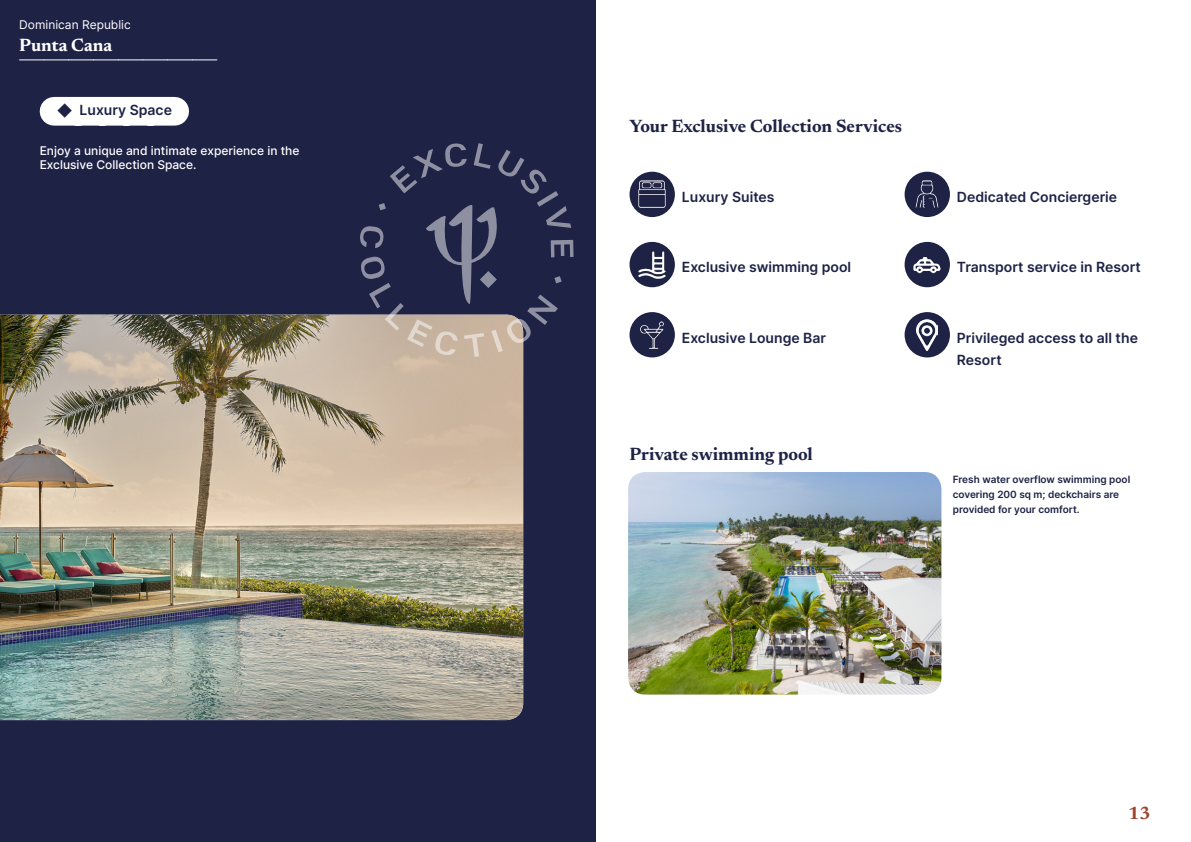
<style>
.page{position:relative;width:1191px;height:842px;background:#fff}
.page>*{position:absolute;margin:0;border:0;box-sizing:border-box;transform-origin:0 0}
.t1{font:700 18px "Newsreader 24 pt";color:#1e2346}
.t2{font:700 18px "Newsreader 24 pt";color:#fff}
.t3{font:700 18px "Newsreader 24 pt";color:#9d432c}
.t4{font:600 14px/22px "Inter";color:#1e2346}
.t5{font:500 12px/14.4px "Inter";color:#fff}
.t6{font:12px "Inter";color:#fff}
.t7{font:600 10px/15px "Inter";color:#1e2346}
.s1{font-size:15px}
</style>
<div class="page">
<div style="left:0;top:0;width:595px;height:842px;background:#1e2346"></div>
<img style="left:0;top:315px;width:523px;height:405px">
<img style="left:628px;top:472px;width:313px;height:222px">
<svg style="left:20px;top:60px;width:197px;height:1px"></svg>
<div style="left:54px;top:97px;width:121px;height:29px;background:#fff"></div>
<svg style="left:360px;top:143px;width:213px;height:214px"></svg>
<div style="left:629px;top:172px;width:46px;height:45px;background:#1e2346;border-radius:50%"></div>
<img style="left:636px;top:178px;width:32px;height:33px">
<div style="left:629px;top:242px;width:46px;height:45px;background:#1e2346;border-radius:50%"></div>
<img style="left:636px;top:248px;width:32px;height:33px">
<div style="left:629px;top:312px;width:46px;height:45px;background:#1e2346;border-radius:50%"></div>
<img style="left:636px;top:318px;width:32px;height:33px">
<div style="left:904px;top:172px;width:46px;height:45px;background:#1e2346;border-radius:50%"></div>
<img style="left:910px;top:178px;width:33px;height:33px">
<div style="left:904px;top:242px;width:46px;height:45px;background:#1e2346;border-radius:50%"></div>
<img style="left:910px;top:248px;width:33px;height:33px">
<div style="left:904px;top:312px;width:46px;height:45px;background:#1e2346;border-radius:50%"></div>
<img style="left:916px;top:319px;width:21px;height:31px">
<p class="t6" style="left:19px;top:15px;width:113px">Dominican Republic</p>
<p class="t2" style="left:19px;top:32px;width:94px">Punta Cana</p>
<p class="t4" style="left:57px;top:98px;width:117px"><span class="s1">◆</span> Luxury Space</p>
<p class="t5" style="left:40px;top:143px;width:261px">Enjoy a unique and intimate experience in the<br>Exclusive Collection Space.</p>
<p class="t1" style="left:629px;top:113px;width:274px">Your Exclusive Collection Services</p>
<p class="t4" style="left:682px;top:186px;width:94px">Luxury Suites</p>
<p class="t4" style="left:682px;top:256px;width:171px">Exclusive swimming pool</p>
<p class="t4" style="left:682px;top:326px;width:146px">Exclusive Lounge Bar</p>
<p class="t1" style="left:629px;top:441px;width:185px">Private swimming pool</p>
<p class="t4" style="left:957px;top:186px;width:162px">Dedicated Conciergerie</p>
<p class="t4" style="left:957px;top:256px;width:185px">Transport service in Resort</p>
<p class="t4" style="left:957px;top:326px;width:182px">Privileged access to all the<br>Resort</p>
<p class="t7" style="left:952px;top:472px;width:179px">Fresh water overflow swimming pool covering 200 sq m; deckchairs are provided for your comfort.</p>
<p class="t3" style="left:1128px;top:800px;width:24px">13</p>
</div>
